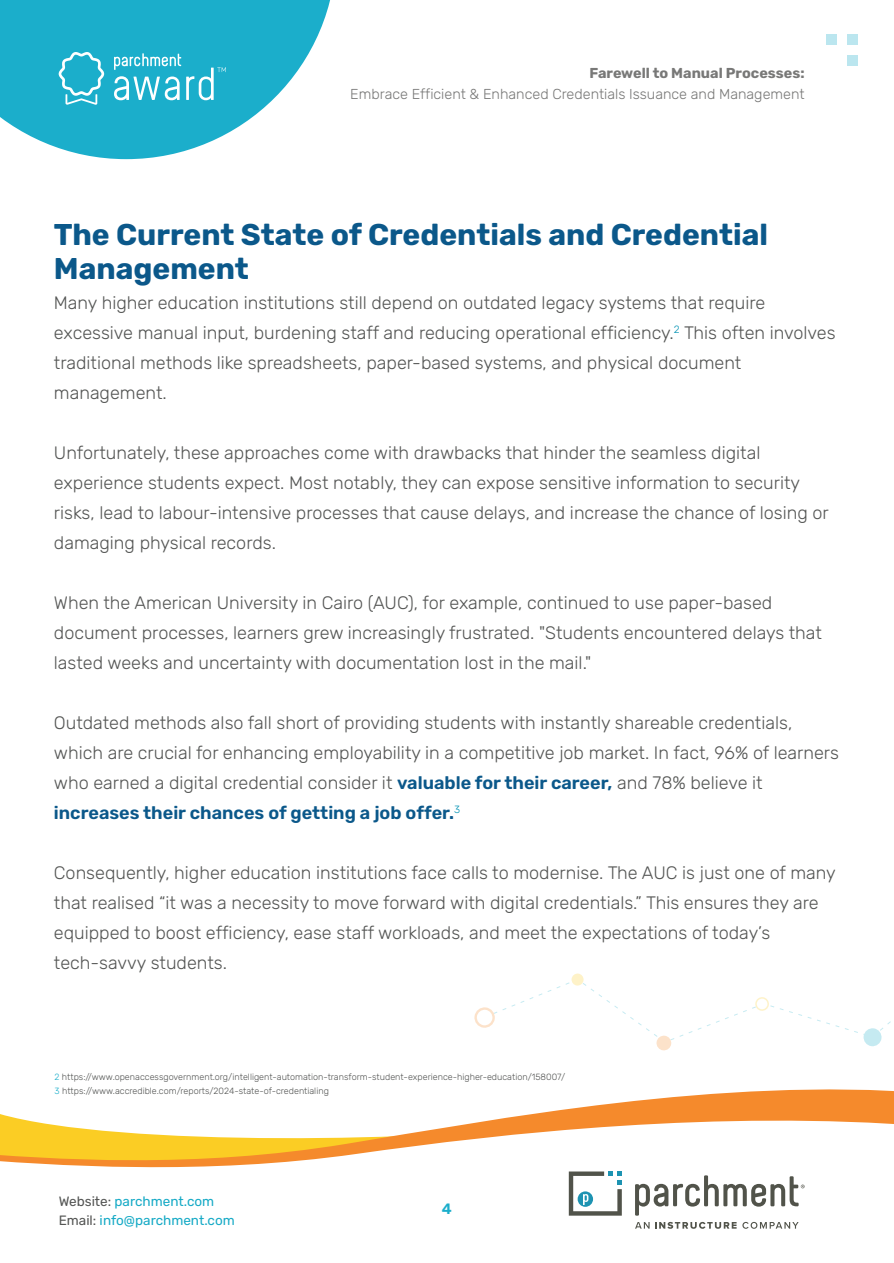
<style>
.page{position:relative;width:894px;height:1263px;background:#fff}
.page>*{position:absolute;margin:0;border:0;box-sizing:border-box;transform-origin:0 0}
.t1{font:700 30px/34.5px "Rubik";color:#0b588a}
.t2{font:300 18px/30px "Rubik";color:#545554}
.t3{font:600 15px "Rubik";color:#1baecb}
.t4{font:300 14.4px "Rubik";color:#787877}
.t5{font:700 14.4px "Rubik";color:#787877}
.t6{font:13.5px/19.5px "Rubik";color:#17aac6}
.t7{font:300 9px/13.6px "Rubik";color:#545554}
.s1{font-weight:600;color:#0b588a}
.s2{color:#1eafcb}
.s3{color:#545554}
</style>
<div class="page">
<svg style="left:0;top:1089px;width:893px;height:86px"></svg>
<svg style="left:0;top:0;width:330px;height:159px;fill:#1baecb"></svg>
<svg style="left:59px;top:52px;width:45px;height:53px"></svg>
<svg style="left:114px;top:53px;width:112px;height:47px"></svg>
<svg style="left:635px;top:1175px;width:169px;height:40px"></svg>
<svg style="left:568px;top:1171px;width:53px;height:44px"></svg>
<svg style="left:635px;top:1221px;width:101px;height:7px"></svg>
<svg style="left:742px;top:1221px;width:56px;height:7px"></svg>
<div style="left:847px;top:55px;width:10px;height:11px;background:#bbe6ef"></div>
<div style="left:825px;top:34px;width:11px;height:10px;background:#bbe6ef"></div>
<div style="left:847px;top:34px;width:10px;height:10px;background:#bbe6ef"></div>
<svg style="left:571px;top:973px;width:12px;height:13px"></svg>
<svg style="left:474px;top:978px;width:417px;height:72px"></svg>
<svg style="left:755px;top:997px;width:13px;height:13px"></svg>
<div style="left:754px;top:996px;width:15px;height:15px;border:1px solid #fbcd24;border-radius:6px"></div>
<p class="t5" style="left:589px;top:65px;width:216px">Farewell to Manual Processes:</p>
<p class="t4" style="left:350px;top:86px;width:455px">Embrace Efficient &amp; Enhanced Credentials Issuance and Management</p>
<h1 class="t1" style="left:54px;top:218px;width:715px">The Current State of Credentials and Credential<br>Management</h1>
<p class="t2" style="left:54px;top:288px;width:783px">Many higher education institutions still depend on outdated legacy systems that require excessive manual input, burdening staff and reducing operational efficiency.<sup>2</sup> This often involves traditional methods like spreadsheets, paper-based systems, and physical document management.</p>
<p class="t2" style="left:54px;top:438px;width:776px">Unfortunately, these approaches come with drawbacks that hinder the seamless digital experience students expect. Most notably, they can expose sensitive information to security risks, lead to labour-intensive processes that cause delays, and increase the chance of losing or damaging physical records.</p>
<p class="t2" style="left:54px;top:588px;width:769px">When the American University in Cairo (AUC), for example, continued to use paper-based document processes, learners grew increasingly frustrated. "Students encountered delays that lasted weeks and uncertainty with documentation lost in the mail."</p>
<p class="t2" style="left:54px;top:708px;width:786px">Outdated methods also fall short of providing students with instantly shareable credentials, which are crucial for enhancing employability in a competitive job market. In fact, 96% of learners who earned a digital credential consider it <span class="s1">valuable for their career,</span> and 78% believe it <span class="s1">increases their chances of getting a job offer.</span><sup>3</sup></p>
<p class="t2" style="left:54px;top:858px;width:783px">Consequently, higher education institutions face calls to modernise. The AUC is just one of many that realised “it was a necessity to move forward with digital credentials.” This ensures they are equipped to boost efficiency, ease staff workloads, and meet the expectations of today’s tech-savvy students.</p>
<p class="t7" style="left:55px;top:1070px;width:512px"><span class="s2">2</span> https://www.openaccessgovernment.org/intelligent-automation-transform-student-experience-higher-education/158007/<br><span class="s2">3</span> https://www.accredible.com/reports/2024-state-of-credentialing</p>
<p class="t6" style="left:59px;top:1191px;width:178px"><span class="s3">Website:</span> parchment.com<br><span class="s3">Email:</span> info@parchment.com</p>
<p class="t3" style="left:442px;top:1199px;width:12px">4</p>
</div>
